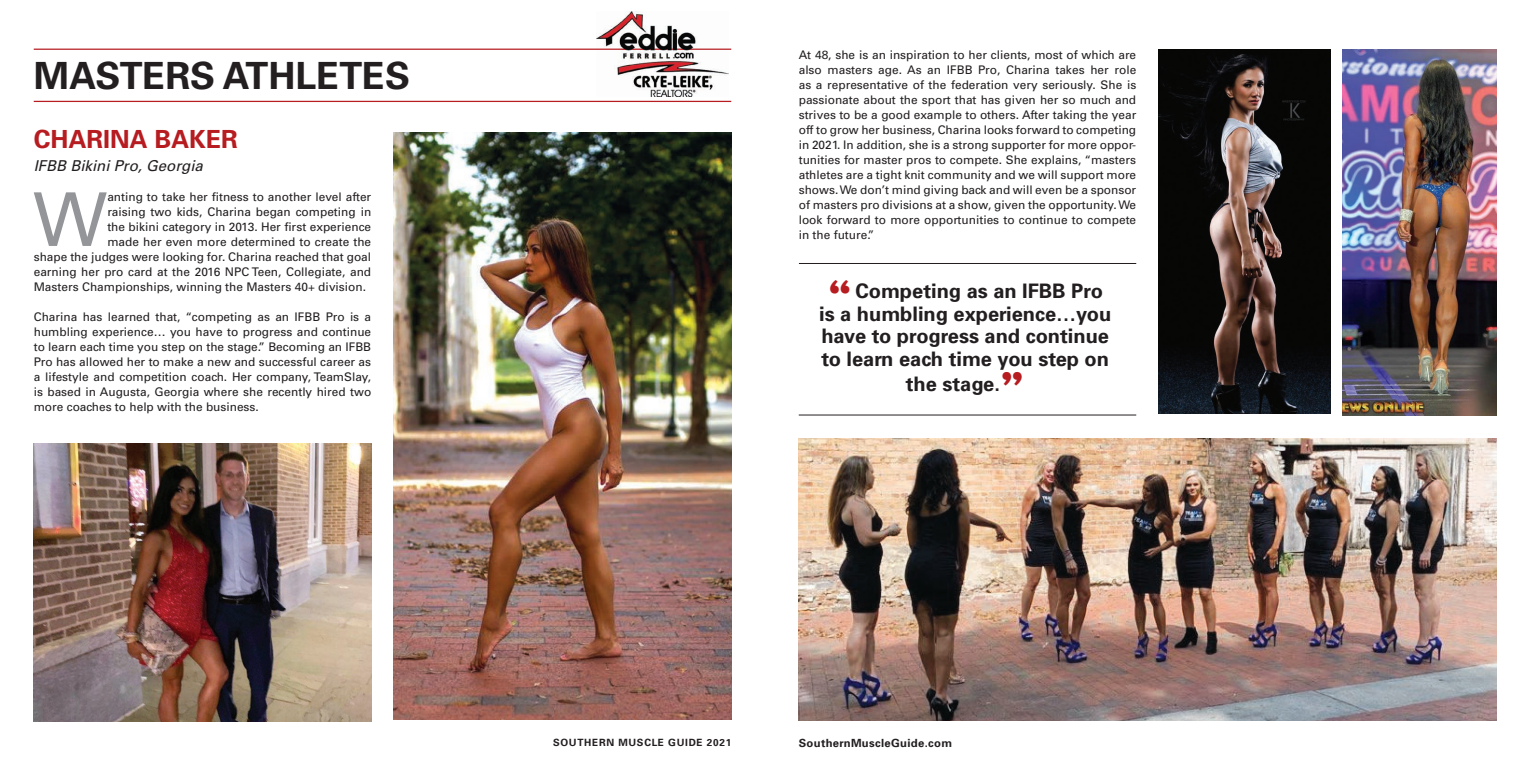
<style>
.page{position:relative;width:1530px;height:772px;background:#fff}
.page>*{position:absolute;margin:0;border:0;box-sizing:border-box;transform-origin:0 0}
.Body_Copy{font:74.25px "Univers";color:#939598}
.Body_Copy-2{font:700 37.5px "Univers";color:#231f20}
.Body_Copy-3{font:700 25px "Univers";color:#b61c20}
.Body_Copy-4{font:700 20px/22.5px "Univers";color:#231f20;text-align:center}
.Body_Copy-5{font:italic 15px "Univers";color:#231f20}
.Body_Copy-6{font:11.88px/15px "Univers";color:#231f20;text-align:justify}
.t1{font:700 11.25px "Univers";letter-spacing:.03em;color:#231f20}
.t2{font:700 10px "Univers";letter-spacing:.07em;color:#231f20}
.s1{font-family:"Billboard";font-weight:400;font-size:41.25px;color:#b61c20}
</style>
<div class="page">
<img style="left:799px;top:439px;width:697px;height:281px">
<img style="left:394px;top:133px;width:337px;height:586px">
<img style="left:34px;top:444px;width:337px;height:277px">
<hr style="left:34px;top:49px;width:697px;height:1px;background:#b61c20">
<hr style="left:34px;top:101px;width:697px;height:1px;background:#b61c20">
<img style="left:596px;top:11px;width:132px;height:86px">
<img style="left:1159px;top:50px;width:171px;height:363px">
<img style="left:1343px;top:50px;width:153px;height:365px">
<hr style="left:799px;top:263px;width:337px;height:1px;background:#231f20">
<hr style="left:799px;top:415px;width:337px;height:1px;background:#231f20">
<p class="Body_Copy-2" style="left:34px;top:53px;width:378px">MASTERS ATHLETES</p>
<p class="Body_Copy-6" style="left:799px;top:47px;width:339px">At 48, she is an inspiration to her clients, most of which are also masters age. As an IFBB Pro, Charina takes her role as a representative of the federation very seriously. She is passionate about the sport that has given her so much and strives to be a good example to others. After taking the year off to grow her business, Charina looks forward to competing in 2021. In addition, she is a strong supporter for more oppor&shy;tunities for master pros to compete. She explains, “masters athletes are a tight knit community and we will support more shows. We don’t mind giving back and will even be a sponsor of masters pro divisions at a show, given the opportunity. We look forward to more opportunities to continue to compete in the future.”</p>
<p class="Body_Copy-3" style="left:34px;top:124px;width:206px">CHARINA BAKER</p>
<p class="Body_Copy-5" style="left:34px;top:157px;width:171px">IFBB Bikini Pro, Georgia</p>
<p class="Body_Copy" style="left:33px;top:176px;width:76px">W</p>
<p class="Body_Copy-6" style="left:107px;top:189px;width:265px">anting to take her fitness to another level after</p>
<p class="Body_Copy-6" style="left:107px;top:204px;width:265px">raising two kids, Charina began competing in</p>
<p class="Body_Copy-6" style="left:107px;top:219px;width:265px">the bikini category in 2013. Her first experience</p>
<p class="Body_Copy-6" style="left:107px;top:234px;width:265px">made her even more determined to create the</p>
<p class="Body_Copy-6" style="left:34px;top:249px;width:339px">shape the judges were looking for. Charina reached that goal</p>
<p class="Body_Copy-6" style="left:34px;top:264px;width:339px">earning her pro card at the 2016 NPC Teen, Collegiate, and</p>
<p class="Body_Copy-6" style="left:34px;top:279px;width:334px">Masters Championships, winning the Masters 40+ division.</p>
<p class="Body_Copy-6" style="left:34px;top:309px;width:339px">Charina has learned that, “competing as an IFBB Pro is a humbling experience… you have to progress and continue to learn each time you step on the stage.” Becoming an IFBB Pro has allowed her to make a new and successful career as a lifestyle and competition coach. Her company, TeamSlay, is based in Augusta, Georgia where she recently hired two more coaches to help with the business.</p>
<p class="Body_Copy-4" style="left:819px;top:280px;width:294px"><span class="s1">“</span> Competing as an IFBB Pro is a humbling experience…you have to progress and continue to learn each time you step on</p>
<p class="Body_Copy-4" style="left:906px;top:372px;width:120px">the stage.<span class="s1">”</span></p>
<p class="t2" style="left:553px;top:736px;width:180px">SOUTHERN MUSCLE GUIDE 2021</p>
<p class="t1" style="left:799px;top:736px;width:155px">SouthernMuscleGuide.com</p>
</div>
